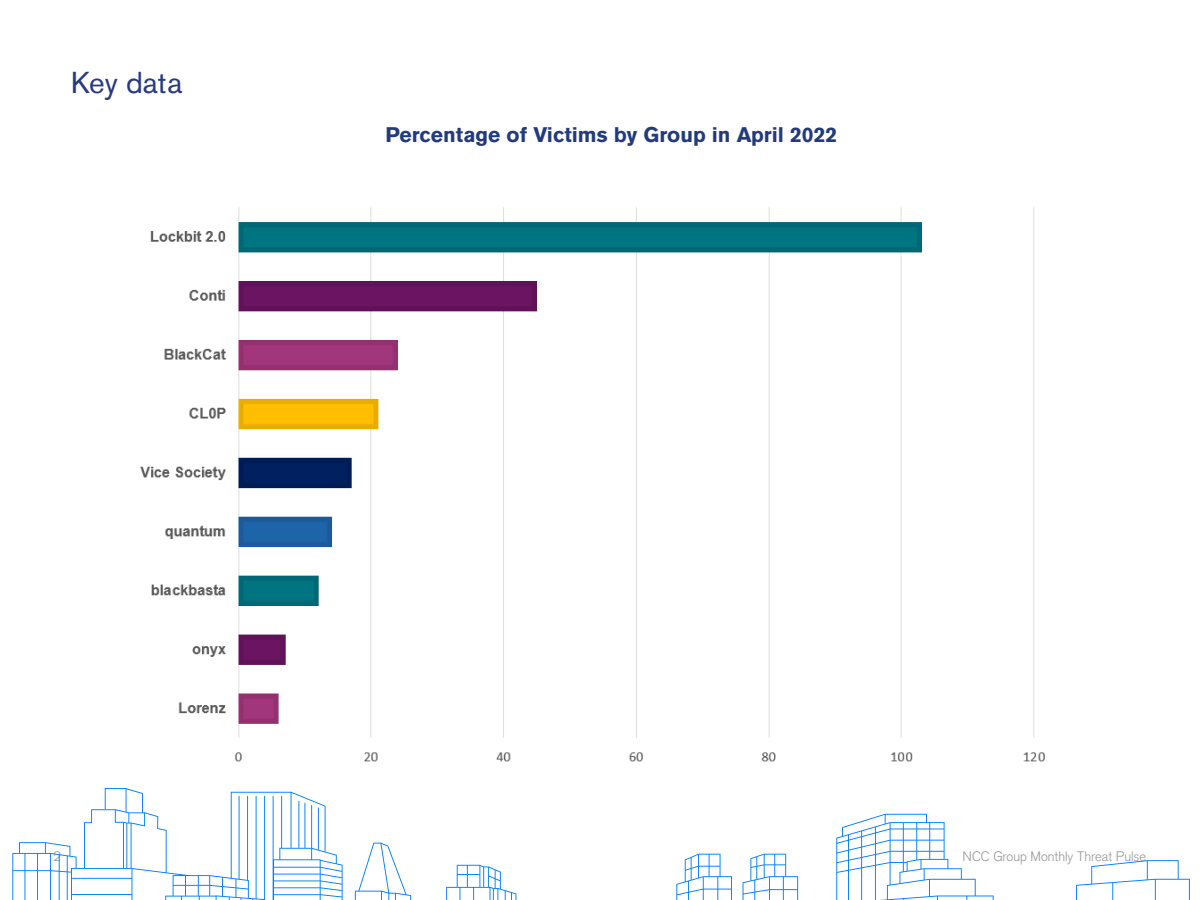
<style>
.page{position:relative;width:1200px;height:900px;background:#fff}
.page>*{position:absolute;margin:0;border:0;box-sizing:border-box;transform-origin:0 0}
.t1{font:30px "Akzidenz Grotesk BE";color:#273a81}
.t2{font:700 21px "Akzidenz Grotesk BE";color:#233b7c}
.t3{font:300 13.5px "Akzidenz Grotesk";color:#999}
</style>
<div class="page">
<svg style="left:12px;top:788px;width:1075px;height:112px"></svg>
<svg style="left:1087px;top:860px;width:103px;height:40px"></svg>
<img style="left:140px;top:207px;width:905px;height:555px">
<p class="t1" style="left:71px;top:65px;width:113px">Key data</p>
<p class="t2" style="left:386px;top:123px;width:453px">Percentage of Victims by Group in April 2022</p>
<p class="t3" style="left:54px;top:849px;width:9px">2</p>
<p class="t3" style="left:963px;top:849px;width:185px">NCC Group Monthly Threat Pulse</p>
</div>
